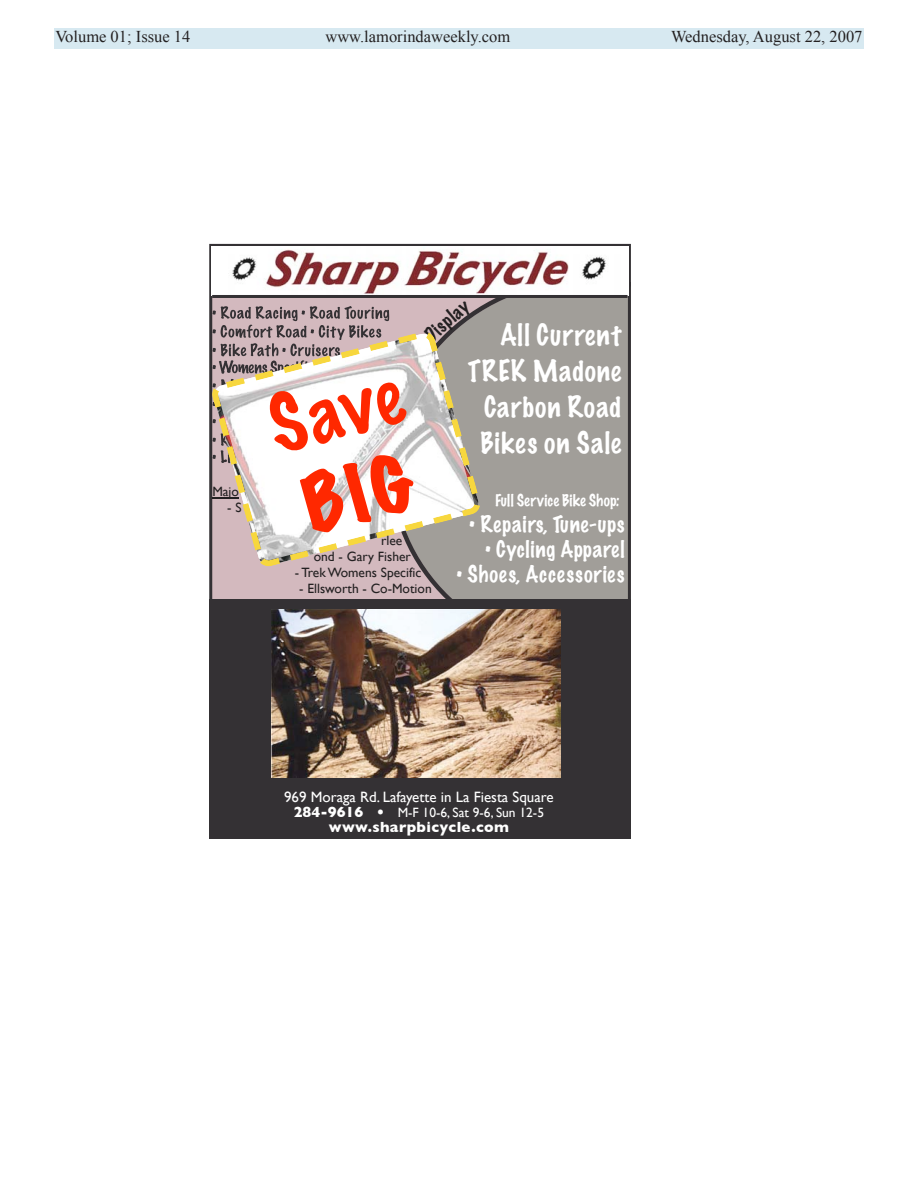
<style>
.page{position:relative;width:918px;height:1188px;background:#fff}
.page>*{position:absolute;margin:0;border:0;box-sizing:border-box;transform-origin:0 0}
.t1{font:100 72px "Marker Felt";color:#ff2800}
.t2{font:100 27px/36px "Marker Felt";letter-spacing:.045em;color:#fff;text-align:right}
.t3{font:100 21px "Marker Felt";letter-spacing:.04em;color:#fff}
.t4{font:16.5px "Times New Roman";color:#232021}
.t5{font:15px "Gill Sans";color:#fff}
.t6{font:700 15px "Gill Sans";letter-spacing:.025em;color:#fff}
.t7{font:100 15px "Marker Felt";letter-spacing:.015em;color:#fff}
.t8{font:13.5px/16.2px "Gill Sans";color:#232021}
.t9{font:13.5px "Gill Sans";color:#fff}
.s1{font-weight:700;font-size:15px}
</style>
<div class="page">
<div style="left:626px;top:28px;width:238px;height:21px;background:#d7e9f1"></div>
<div style="left:54px;top:28px;width:574px;height:21px;background:#d7e9f1"></div>
<div style="left:211px;top:296px;width:420px;height:303px;background:#d3b9be"></div>
<div style="left:419px;top:298px;width:208px;height:301px;background:#a19e99"></div>
<img style="left:232px;top:249px;width:375px;height:46px">
<div style="left:210px;top:599px;width:421px;height:239px;background:#343134"></div>
<hr style="left:212px;top:295px;width:416px;height:3px;background:#343134">
<svg style="left:212px;top:332px;width:268px;height:235px"></svg>
<img style="left:272px;top:609px;width:288px;height:169px">
<svg style="left:212px;top:301px;width:261px;height:235px"></svg>
<p class="t4" style="left:55px;top:28px;width:136px">Volume 01; Issue 14</p>
<p class="t4" style="left:326px;top:28px;width:186px">www.lamorindaweekly.com</p>
<p class="t4" style="left:671px;top:28px;width:193px">Wednesday, August 22, 2007</p>
<p class="t8" style="left:212px;top:483px;width:28px">Majo</p>
<p class="t8" style="left:227px;top:499px;width:16px">- S</p>
<h1 class="t1" style="left:262px;top:392px;width:136px;rotate:-14deg">Save</h1>
<p class="t8" style="left:314px;top:532px;width:99px;text-indent:67px">rlee ond - Gary Fisher</p>
<p class="t8" style="left:295px;top:564px;width:128px">- Trek Womens Specific</p>
<p class="t8" style="left:299px;top:580px;width:134px">- Ellsworth - Co-Motion</p>
<h2 class="t2" style="left:468px;top:318px;width:155px">All Current<br>TREK Madone<br>Carbon Road<br>Bikes on Sale</h2>
<p class="t7" style="left:495px;top:493px;width:126px">Full Service Bike Shop:</p>
<h3 class="t3" style="left:470px;top:513px;width:156px">• Repairs, Tune-ups</h3>
<h3 class="t3" style="left:486px;top:539px;width:140px">• Cycling Apparel</h3>
<h3 class="t3" style="left:457px;top:564px;width:169px">• Shoes, Accessories</h3>
<p class="t5" style="left:284px;top:788px;width:271px">969 Moraga Rd. Lafayette in La Fiesta Square</p>
<p class="t9" style="left:294px;top:805px;width:252px"><span class="s1">284-9616 •</span> M-F 10-6, Sat 9-6, Sun 12-5</p>
<p class="t6" style="left:329px;top:818px;width:181px">www.sharpbicycle.com</p>
</div>
